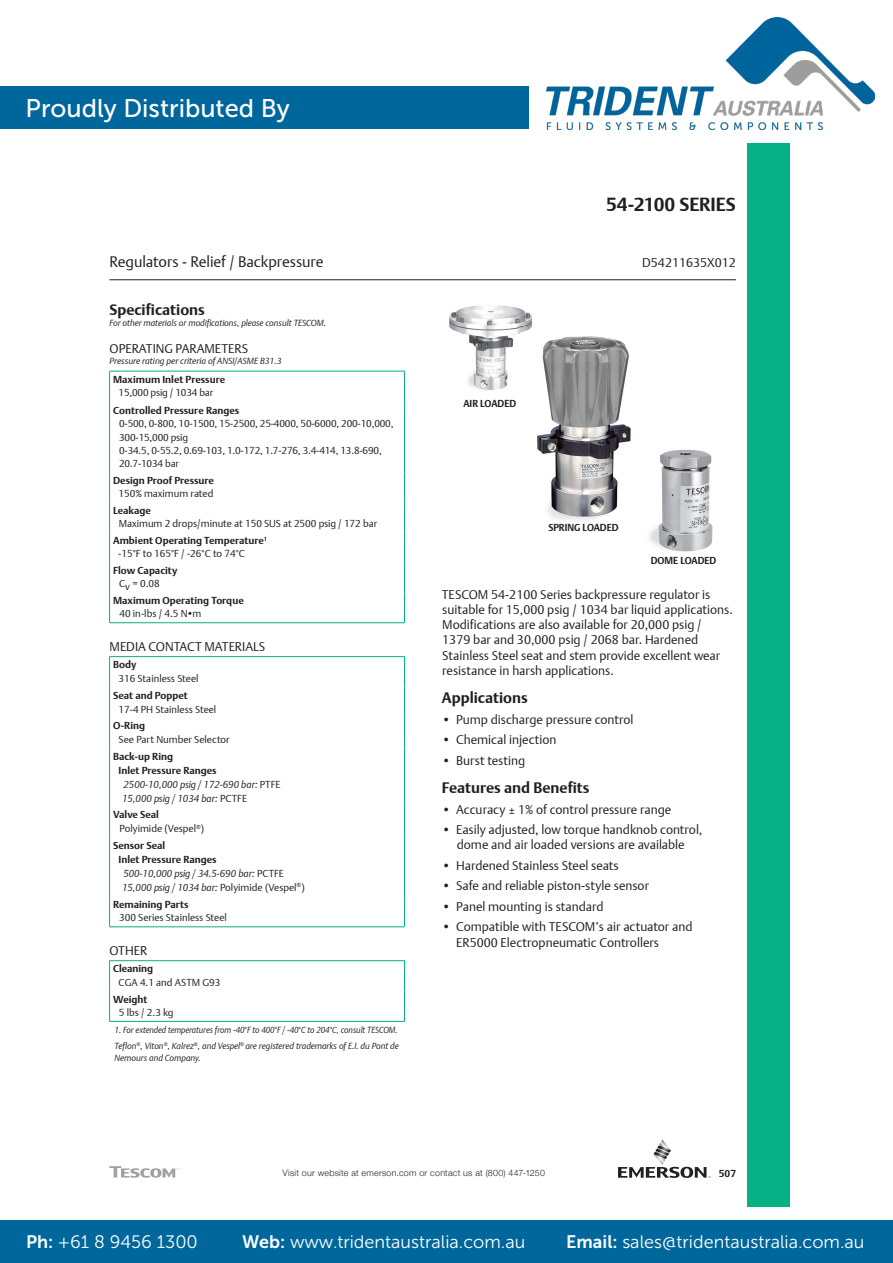
<style>
.page{position:relative;width:893px;height:1263px;background:#fff}
.page>*{position:absolute;margin:0;border:0;box-sizing:border-box;transform-origin:0 0}
.t1{font:25.5px "Museo Sans 500";color:#fff}
.t2{font:700 18.9px "DTL Argo T";letter-spacing:-.005em;color:#231f20}
.t3{font:18px "Museo Sans 300";color:#fff}
.t4{font:700 15.15px "DTL Argo T";color:#231f20}
.t5{font:15.15px "DTL Argo T Light";letter-spacing:-.005em;color:#231f20}
.t6{font:12.6px/15.1px "DTL Argo T Light";color:#231f20}
.t7{font:10.05px/14px "DTL Argo T Light";letter-spacing:-.01em;color:#231f20}
.t8{font:700 10.05px/13.2px "DTL Argo T";color:#231f20}
.t9{font:italic 10.05px "DTL Argo T Light";color:#231f20}
.t10{font:700 10.05px "DTL Argo T";color:#231f20;scale:.95 1}
.t11{font:italic 8.85px/15.6px "DTL Argo T Light";color:#231f20;scale:.95 1}
.t12{font:italic 8.85px "DTL Argo T Light";color:#231f20}
.t13{font:300 8.85px "Helvetica Neue";letter-spacing:.03em;color:#231f20}
.s1{font-family:"DTL Argo T Light";font-weight:400}
.s2{font-family:"DTL Argo T";font-weight:700}
.s3{font-style:normal}
.s4{font-family:"Museo Sans 700"}
</style>
<div class="page">
<img style="left:547px;top:18px;width:328px;height:111px">
<div style="left:0;top:1220px;width:893px;height:43px;background:#00679d"></div>
<div style="left:0;top:86px;width:528px;height:43px;background:#00679d"></div>
<div style="left:747px;top:143px;width:43px;height:1063px;background:#05b085"></div>
<hr style="left:109px;top:279px;width:627px;height:1px;background:#231f20">
<svg style="left:618px;top:1139px;width:93px;height:39px"></svg>
<svg style="left:109px;top:1166px;width:70px;height:12px"></svg>
<hr style="left:109px;top:371px;width:296px;height:1px;background:#05b085">
<hr style="left:404px;top:402px;width:1px;height:71px;background:#05b085">
<hr style="left:109px;top:622px;width:296px;height:1px;background:#05b085">
<hr style="left:109px;top:371px;width:1px;height:31px;background:#05b085">
<hr style="left:404px;top:371px;width:1px;height:31px;background:#05b085">
<hr style="left:109px;top:402px;width:1px;height:71px;background:#05b085">
<hr style="left:109px;top:473px;width:1px;height:30px;background:#05b085">
<hr style="left:404px;top:473px;width:1px;height:30px;background:#05b085">
<hr style="left:109px;top:503px;width:1px;height:30px;background:#05b085">
<hr style="left:404px;top:503px;width:1px;height:30px;background:#05b085">
<hr style="left:109px;top:533px;width:1px;height:30px;background:#05b085">
<hr style="left:404px;top:533px;width:1px;height:30px;background:#05b085">
<hr style="left:109px;top:563px;width:1px;height:30px;background:#05b085">
<hr style="left:404px;top:563px;width:1px;height:30px;background:#05b085">
<svg style="left:109px;top:593px;width:1px;height:29px"></svg>
<svg style="left:404px;top:593px;width:1px;height:29px"></svg>
<hr style="left:109px;top:656px;width:296px;height:1px;background:#05b085">
<hr style="left:109px;top:657px;width:1px;height:30px;background:#05b085">
<hr style="left:404px;top:657px;width:1px;height:30px;background:#05b085">
<hr style="left:109px;top:687px;width:1px;height:31px;background:#05b085">
<hr style="left:404px;top:687px;width:1px;height:31px;background:#05b085">
<hr style="left:109px;top:718px;width:1px;height:31px;background:#05b085">
<hr style="left:404px;top:718px;width:1px;height:31px;background:#05b085">
<hr style="left:109px;top:749px;width:1px;height:58px;background:#05b085">
<hr style="left:404px;top:749px;width:1px;height:58px;background:#05b085">
<hr style="left:109px;top:807px;width:1px;height:31px;background:#05b085">
<hr style="left:404px;top:807px;width:1px;height:31px;background:#05b085">
<hr style="left:109px;top:838px;width:1px;height:58px;background:#05b085">
<hr style="left:404px;top:838px;width:1px;height:58px;background:#05b085">
<hr style="left:109px;top:896px;width:1px;height:30px;background:#05b085">
<hr style="left:404px;top:896px;width:1px;height:30px;background:#05b085">
<hr style="left:109px;top:926px;width:296px;height:1px;background:#05b085">
<hr style="left:109px;top:960px;width:296px;height:1px;background:#05b085">
<hr style="left:109px;top:961px;width:1px;height:30px;background:#05b085">
<hr style="left:404px;top:961px;width:1px;height:30px;background:#05b085">
<hr style="left:109px;top:991px;width:1px;height:30px;background:#05b085">
<hr style="left:404px;top:991px;width:1px;height:30px;background:#05b085">
<hr style="left:109px;top:1021px;width:296px;height:1px;background:#05b085">
<img style="left:449px;top:305px;width:84px;height:85px">
<img style="left:537px;top:336px;width:94px;height:184px">
<img style="left:518px;top:326px;width:20px;height:66px">
<img style="left:649px;top:449px;width:64px;height:103px">
<p class="t1" style="left:26px;top:94px;width:266px">Proudly Distributed By</p>
<p class="t2" style="left:606px;top:193px;width:131px">54-2100 SERIES</p>
<p class="t5" style="left:109px;top:253px;width:216px">Regulators - Relief / Backpressure</p>
<p class="t6" style="left:642px;top:255px;width:95px">D54211635X012</p>
<p class="t4" style="left:109px;top:300px;width:97px">Specifications</p>
<p class="t12" style="left:109px;top:318px;width:218px">For other materials or modifications, please consult TESCOM.</p>
<p class="t6" style="left:110px;top:340px;width:140px">OPERATING PARAMETERS</p>
<p class="t12" style="left:110px;top:356px;width:174px">Pressure rating per criteria of ANSI/ASME B31.3</p>
<p class="t8" style="left:119px;top:372px;width:108px;text-indent:-5px">Maximum Inlet Pressure<br><span class="s1">15,000 psig / 1034 bar</span></p>
<p class="t7" style="left:119px;top:403px;width:276px;line-height:13.4px;text-indent:-6px"><span class="s2">Controlled Pressure Ranges<br></span>0-500, 0-800, 10-1500, 15-2500, 25-4000, 50-6000, 200-10,000, 300-15,000 psig<br>0-34.5, 0-55.2, 0.69-103, 1.0-172, 1.7-276, 3.4-414, 13.8-690, 20.7-1034 bar</p>
<p class="t8" style="left:113px;top:474px;width:102px;text-align:center">Design Proof Pressure<br><span class="s1">150% maximum rated</span></p>
<p class="t7" style="left:119px;top:504px;width:260px;line-height:13.2px;text-indent:-6px"><span class="s2">Leakage<br></span>Maximum 2 drops/minute at 150 SUS at 2500 psig / 172 bar</p>
<p class="t8" style="left:118px;top:534px;width:151px;text-indent:-5px">Ambient Operating Temperature<sup>1 </sup><span class="s1">-15°F to 165°F / -26°C to 74°C</span></p>
<p class="t8" style="left:119px;top:564px;width:60px;text-indent:-6px">Flow Capacity<br><span class="s1">Cv = 0.08</span></p>
<p class="t8" style="left:119px;top:594px;width:126px;text-indent:-6px">Maximum Operating Torque<br><span class="s1">40 in-lbs / 4.5 N•m</span></p>
<p class="t6" style="left:110px;top:639px;width:157px">MEDIA CONTACT MATERIALS</p>
<p class="t7" style="left:119px;top:657px;width:82px;text-indent:-5px"><span class="s2">Body<br></span>316 Stainless Steel</p>
<p class="t7" style="left:119px;top:688px;width:99px;text-indent:-5px"><span class="s2">Seat and Poppet<br></span>17-4 PH Stainless Steel</p>
<p class="t7" style="left:119px;top:719px;width:113px;text-indent:-5px"><span class="s2">O-Ring<br></span>See Part Number Selector</p>
<p class="t8" style="left:113px;top:750px;width:61px">Back-up Ring</p>
<p class="t8" style="left:119px;top:764px;width:100px">Inlet Pressure Ranges</p>
<p class="t9" style="left:124px;top:778px;width:158px">2500-10,000 psig / 172-690 bar: <span class="s3">PTFE</span></p>
<p class="t9" style="left:122px;top:792px;width:126px">15,000 psig / 1034 bar: <span class="s3">PCTFE</span></p>
<p class="t7" style="left:119px;top:808px;width:86px;text-indent:-6px"><span class="s2">Valve Seal<br></span>Polyimide (Vespel<sup>®</sup>)</p>
<p class="t8" style="left:113px;top:839px;width:54px">Sensor Seal</p>
<p class="t8" style="left:119px;top:853px;width:100px">Inlet Pressure Ranges</p>
<p class="t9" style="left:123px;top:867px;width:162px">500-10,000 psig / 34.5-690 bar: <span class="s3">PCTFE</span></p>
<p class="t9" style="left:122px;top:881px;width:184px">15,000 psig / 1034 bar: <span class="s3">Polyimide (Vespel</span><sup>®</sup><span class="s3">)</span></p>
<p class="t7" style="left:119px;top:897px;width:109px;text-indent:-6px"><span class="s2">Remaining Parts<br></span>300 Series Stainless Steel</p>
<p class="t6" style="left:110px;top:943px;width:39px">OTHER</p>
<p class="t7" style="left:119px;top:961px;width:104px;text-indent:-5px"><span class="s2">Cleaning<br></span>CGA 4.1 and ASTM G93</p>
<p class="t7" style="left:119px;top:992px;width:56px;line-height:13.2px;text-indent:-6px"><span class="s2">Weight<br></span>5 lbs / 2.3 kg</p>
<p class="t11" style="left:115px;top:1022px;width:301px">1. For extended temperatures from -40°F to 400°F / -40°C to 204°C, consult TESCOM.<br>Teflon<sup>®</sup>, Viton<sup>®</sup>, Kalrez<sup>®</sup>, and Vespel<sup>®</sup> are registered trademarks of E.I. du Pont de</p>
<p class="t12" style="left:115px;top:1052px;width:88px">Nemours and Company.</p>
<p class="t10" style="left:463px;top:397px;width:57px">AIR LOADED</p>
<p class="t10" style="left:548px;top:522px;width:75px">SPRING LOADED</p>
<p class="t10" style="left:651px;top:554px;width:70px">DOME LOADED</p>
<p class="t6" style="left:442px;top:587px;width:293px">TESCOM 54-2100 Series backpressure regulator is suitable for 15,000 psig / 1034 bar liquid applications.<br>Modifications are also available for 20,000 psig /<br>1379 bar and 30,000 psig / 2068 bar. Hardened Stainless Steel seat and stem provide excellent wear resistance in harsh applications.</p>
<p class="t4" style="left:442px;top:689px;width:87px">Applications</p>
<p class="t6" style="left:442px;top:711px;width:193px">• Pump discharge pressure control</p>
<p class="t6" style="left:442px;top:732px;width:116px">• Chemical injection</p>
<p class="t6" style="left:442px;top:752px;width:85px">• Burst testing</p>
<p class="t4" style="left:442px;top:779px;width:149px">Features and Benefits</p>
<p class="t6" style="left:442px;top:801px;width:231px">• Accuracy ± 1% of control pressure range</p>
<p class="t6" style="left:442px;top:822px;width:262px;text-align:center">• Easily adjusted, low torque handknob control, dome and air loaded versions are available</p>
<p class="t6" style="left:442px;top:858px;width:178px">• Hardened Stainless Steel seats</p>
<p class="t6" style="left:442px;top:878px;width:209px">• Safe and reliable piston-style sensor</p>
<p class="t6" style="left:442px;top:899px;width:163px">• Panel mounting is standard</p>
<p class="t6" style="left:456px;top:919px;width:238px;text-indent:-14px">• Compatible with TESCOM’s air actuator and<br>ER5000 Electropneumatic Controllers</p>
<p class="t13" style="left:283px;top:1166px;width:264px">Visit our website at emerson.com or contact us at (800) 447-1250</p>
<p class="t8" style="left:719px;top:1167px;width:19px">507</p>
<p class="t3" style="left:26px;top:1232px;width:173px"><span class="s4">Ph:</span> +61 8 9456 1300</p>
<p class="t3" style="left:242px;top:1232px;width:285px"><span class="s4">Web:</span> www.tridentaustralia.com.au</p>
<p class="t3" style="left:566px;top:1232px;width:300px"><span class="s4">Email:</span> sales@tridentaustralia.com.au</p>
</div>
